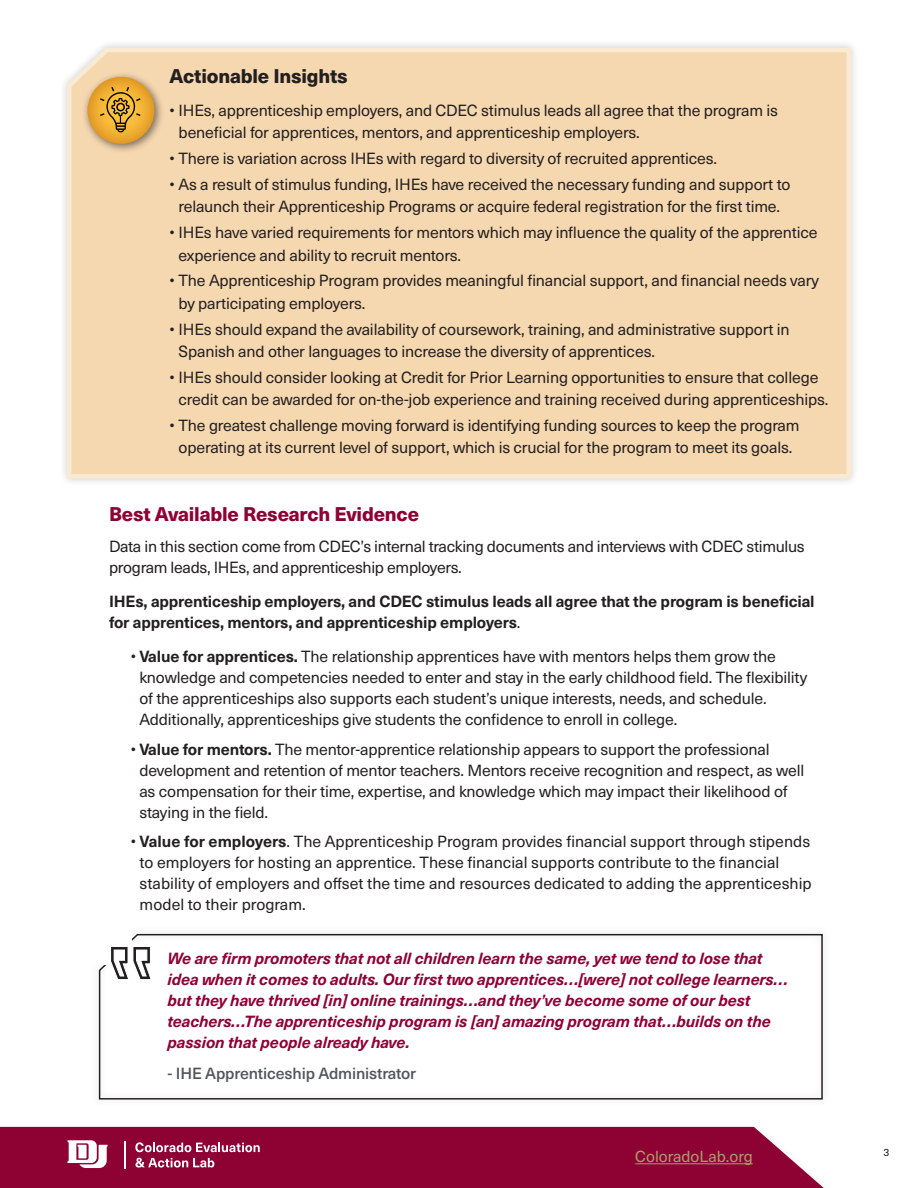
<style>
.page{position:relative;width:918px;height:1188px;background:#fff}
.page>*{position:absolute;margin:0;border:0;box-sizing:border-box;transform-origin:0 0}
.black_subhead{font:800 19.5px "Neue Haas Unica W1 G";letter-spacing:-.01em;color:#8d0233}
.color_box_head{font:800 19.5px "Neue Haas Unica W1 G";letter-spacing:-.01em;color:#231f20}
.color_box_bullet{font:15.9px/22.5px "Neue Haas Unica W1 G";letter-spacing:-.01em;color:#231f20}
.main_copy_bullets{font:15.9px/21px "Neue Haas Unica W1 G";letter-spacing:-.01em;color:#231f20}
.quote_box_ital_copy{font:italic 700 15.9px/21px "Neue Haas Unica W1 G";letter-spacing:-.01em;color:#8d0233}
.main_copy{font:700 15.9px/21px "Neue Haas Unica W1 G";letter-spacing:-.01em;color:#231f20}
.main_copy-2{font:15.9px/21px "Neue Haas Unica W1 G";letter-spacing:-.02em;color:#231f20}
.quote_author{font:500 15.9px "Neue Haas Unica W1 G";letter-spacing:-.01em;color:#52555b}
.t1{font:15.75px "Neue Haas Unica W1 G";color:#ad9d6e}
.t2{font:10.5px "Neue Haas Unica W1 G";color:#231f20}
.s1{font-weight:400}
.s2{font-weight:700}
</style>
<div class="page">
<div style="left:0;top:1127px;width:824px;height:61px;background:#8d0233"></div>
<svg style="left:135px;top:1142px;width:125px;height:10px"></svg>
<svg style="left:135px;top:1158px;width:79px;height:10px"></svg>
<svg style="left:125px;top:1141px;width:1px;height:28px"></svg>
<svg style="left:68px;top:1140px;width:40px;height:28px"></svg>
<hr style="left:635px;top:1163px;width:118px;height:1px;background:#ad9d6e">
<div style="left:59px;top:39px;width:800px;height:448px;background:#f9f9f9"></div>
<div style="left:65px;top:45px;width:788px;height:436px;background:#f5d8b0"></div>
<div style="left:81px;top:71px;width:84px;height:83px;background:#231f20;opacity:.6"></div>
<svg style="left:87px;top:77px;width:67px;height:67px"></svg>
<svg style="left:98px;top:85px;width:44px;height:48px;background:#cd982e"></svg>
<div style="left:91px;top:926px;width:740px;height:182px;background:#fbfbfb"></div>
<svg style="left:98px;top:933px;width:725px;height:167px"></svg>
<div style="left:95px;top:918px;width:36px;height:47px;background:#fff"></div>
<svg style="left:110px;top:946px;width:42px;height:35px"></svg>
<p class="color_box_head" style="left:170px;top:61px;width:180px">Actionable Insights</p>
<p class="color_box_bullet" style="left:179px;top:98px;width:601px;text-indent:-9px">• IHEs, apprenticeship employers, and CDEC stimulus leads all agree that the program is beneficial for apprentices, mentors, and apprenticeship employers.</p>
<p class="color_box_bullet" style="left:170px;top:146px;width:549px">• There is variation across IHEs with regard to diversity of recruited apprentices.</p>
<p class="color_box_bullet" style="left:170px;top:172px;width:622px;text-align:center">• As a result of stimulus funding, IHEs have received the necessary funding and support to relaunch their Apprenticeship Programs or acquire federal registration for the first time.</p>
<p class="color_box_bullet" style="left:179px;top:220px;width:641px;text-indent:-9px">• IHEs have varied requirements for mentors which may influence the quality of the apprentice experience and ability to recruit mentors.</p>
<p class="color_box_bullet" style="left:179px;top:269px;width:642px;text-indent:-9px">• The Apprenticeship Program provides meaningful financial support, and financial needs vary by participating employers.</p>
<p class="color_box_bullet" style="left:179px;top:317px;width:613px;text-indent:-9px">• IHEs should expand the availability of coursework, training, and administrative support in<br>Spanish and other languages to increase the diversity of apprentices.</p>
<p class="color_box_bullet" style="left:179px;top:365px;width:651px;text-indent:-9px">• IHEs should consider looking at Credit for Prior Learning opportunities to ensure that college credit can be awarded for on-the-job experience and training received during apprenticeships.</p>
<p class="color_box_bullet" style="left:170px;top:413px;width:632px;text-align:center">• The greatest challenge moving forward is identifying funding sources to keep the program operating at its current level of support, which is crucial for the program to meet its goals.</p>
<p class="black_subhead" style="left:109px;top:499px;width:312px">Best Available Research Evidence</p>
<p class="main_copy-2" style="left:109px;top:535px;width:697px">Data in this section come from CDEC’s internal tracking documents and interviews with CDEC stimulus program leads, IHEs, and apprenticeship employers.</p>
<p class="main_copy" style="left:109px;top:590px;width:707px">IHEs, apprenticeship employers, and CDEC stimulus leads all agree that the program is beneficial for apprentices, mentors, and apprenticeship employers<span class="s1">.</span></p>
<p class="main_copy_bullets" style="left:139px;top:645px;width:669px;text-indent:-9px">• <span class="s2">Value for apprentices.</span> The relationship apprentices have with mentors helps them grow the knowledge and competencies needed to enter and stay in the early childhood field. The flexibility of the apprenticeships also supports each student’s unique interests, needs, and schedule.<br>Additionally, apprenticeships give students the confidence to enroll in college.</p>
<p class="main_copy_bullets" style="left:139px;top:738px;width:667px;text-indent:-9px">• <span class="s2">Value for mentors.</span> The mentor-apprentice relationship appears to support the professional development and retention of mentor teachers. Mentors receive recognition and respect, as well as compensation for their time, expertise, and knowledge which may impact their likelihood of staying in the field.</p>
<p class="main_copy_bullets" style="left:140px;top:830px;width:674px;text-indent:-9px">• <span class="s2">Value for employers</span>. The Apprenticeship Program provides financial support through stipends to employers for hosting an apprentice. These financial supports contribute to the financial stability of employers and offset the time and resources dedicated to adding the apprenticeship model to their program.</p>
<p class="quote_box_ital_copy" style="left:168px;top:947px;width:622px">We are firm promoters that not all children learn the same, yet we tend to lose that idea when it comes to adults. Our first two apprentices…[were] not college learners… but they have thrived [in] online trainings…and they’ve become some of our best teachers…The apprenticeship program is [an] amazing program that…builds on the passion that people already have.</p>
<p class="quote_author" style="left:168px;top:1062px;width:250px">- IHE Apprenticeship Administrator</p>
<p class="t1" style="left:635px;top:1145px;width:119px">ColoradoLab.org</p>
<p class="t2" style="left:883px;top:1144px;width:7px">3</p>
</div>
